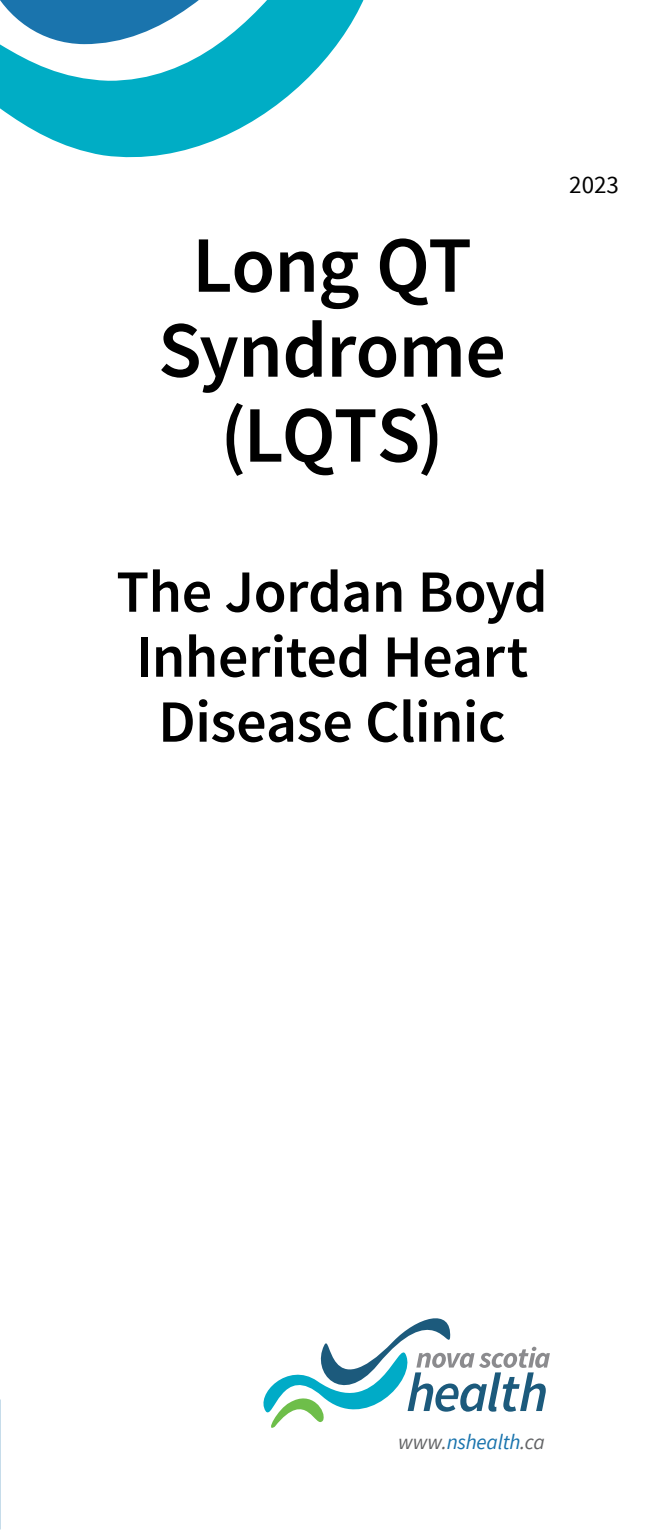
<style>
.page{position:relative;width:664px;height:1530px;background:#fff}
.page>*{position:absolute;margin:0;border:0;box-sizing:border-box;transform-origin:0 0}
.Pamphlet_Title{font:600 80px/85px "Source Sans Pro";letter-spacing:-.01em;color:#000;text-align:center}
.Headings_-_centred{font:600 60px/65px "Source Sans Pro";letter-spacing:-.01em;color:#000;text-align:center}
.page{font:25px "Source Sans Pro";color:#000}
.t1{font:italic 21.25px "Source Sans Pro";letter-spacing:-.01em;color:#1a74ad}
.s1{color:#636466}
</style>
<div class="page">
<svg style="left:263px;top:1318px;width:287px;height:110px"></svg>
<svg style="left:0;top:0;width:364px;height:158px"></svg>
<p class="Pamphlet_Title" style="left:158px;top:225px;width:349px">Long QT<br>Syndrome (LQTS)</p>
<p class="page" style="left:569px;top:170px;width:51px">2023</p>
<p class="Headings_-_centred" style="left:116px;top:561px;width:433px">The Jordan Boyd<br>Inherited Heart<br>Disease Clinic</p>
<p class="t1" style="left:398px;top:1429px;width:148px"><span class="s1">www.</span>nshealth<span class="s1">.ca</span></p>
</div>
